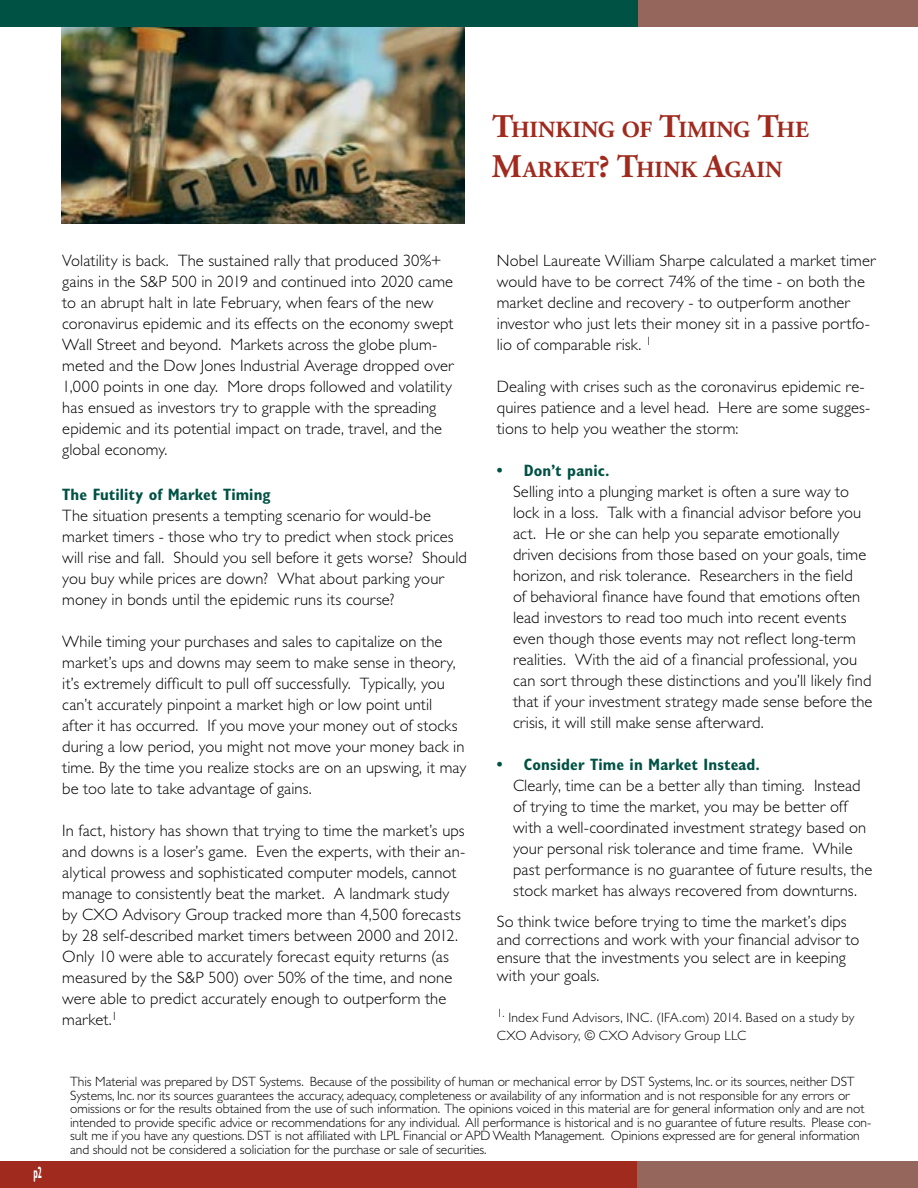
<style>
.page{position:relative;width:918px;height:1188px;background:#fff}
.page>*{position:absolute;margin:0;border:0;box-sizing:border-box;transform-origin:0 0}
.t1{font:700 23.1px/40.5px "Adobe Garamond Pro";color:#a02a1d}
.t2{font:300 16.5px/21px "Gill Sans Std";letter-spacing:.005em;color:#000}
.t3{font:700 condensed 16.5px "Gill Sans Std";letter-spacing:.005em;color:#005244}
.t4{font:700 condensed 16.5px "Gill Sans Std";color:#fff;scale:.5 1}
.t5{font:300 13.5px/13.5px "Gill Sans Std";letter-spacing:-.005em;color:#000}
.t6{font:300 13.5px/18px "Gill Sans Std";letter-spacing:.015em;color:#000}
.s1{font-size:33px}
</style>
<div class="page">
<div style="left:632px;top:0;width:286px;height:27px;background:#94665c"></div>
<img style="left:61px;top:27px;width:403px;height:197px">
<div style="left:0;top:0;width:637px;height:27px;background:#005244"></div>
<div style="left:0;top:1161px;width:637px;height:27px;background:#a02a1d"></div>
<div style="left:637px;top:1161px;width:281px;height:27px;background:#94665c"></div>
<h1 class="t1" style="left:492px;top:109px;width:318px"><span class="s1">T</span>HINKING OF <span class="s1">T</span>IMING <span class="s1">T</span>HE<br><span class="s1">M</span>ARKET<span class="s1">? T</span>HINK <span class="s1">A</span>GAIN</h1>
<p class="t4" style="left:33px;top:1162px;width:19px">p2</p>
<p class="t2" style="left:497px;top:250px;width:380px">Nobel Laureate William Sharpe calculated a market timer would have to be correct 74% of the time - on both the market decline and recovery - to outperform another investor who just lets their money sit in a passive portfo&shy;lio of comparable risk. <sup>1</sup></p>
<p class="t2" style="left:497px;top:376px;width:375px">Dealing with crises such as the coronavirus epidemic re&shy;quires patience and a level head. Here are some sugges&shy;tions to help you weather the storm:</p>
<p class="t3" style="left:497px;top:460px;width:114px">• Don’t panic.</p>
<p class="t2" style="left:513px;top:481px;width:361px">Selling into a plunging market is often a sure way to lock in a loss. Talk with a financial advisor before you act. He or she can help you separate emotionally driven decisions from those based on your goals, time horizon, and risk tolerance. Researchers in the field<br>of behavioral finance have found that emotions often lead investors to read too much into recent events even though those events may not reflect long-term realities. With the aid of a financial professional, you can sort through these distinctions and you’ll likely find that if your investment strategy made sense before the crisis, it will still make sense afterward.</p>
<p class="t3" style="left:497px;top:754px;width:265px">• Consider Time in Market Instead.</p>
<p class="t2" style="left:513px;top:775px;width:361px">Clearly, time can be a better ally than timing. Instead of trying to time the market, you may be better off with a well-coordinated investment strategy based on your personal risk tolerance and time frame. While past performance is no guarantee of future results, the stock market has always recovered from downturns.</p>
<p class="t2" style="left:497px;top:913px;width:364px;line-height:18px">So think twice before trying to time the market’s dips and corrections and work with your financial advisor to ensure that the investments you select are in keeping with your goals.</p>
<p class="t6" style="left:497px;top:1008px;width:359px"><sup>1.</sup> Index Fund Advisors, INC. (IFA.com) 2014. Based on a study by<br>CXO Advisory, © CXO Advisory Group LLC</p>
<p class="t5" style="left:70px;top:1075px;width:803px">This Material was prepared by DST Systems. Because of the possibility of human or mechanical error by DST Systems, Inc. or its sources, neither DST Systems, Inc. nor its sources guarantees the accuracy, adequacy, completeness or availability of any information and is not responsible for any errors or omissions or for the results obtained from the use of such information. The opinions voiced in this material are for general information only and are not intended to provide specific advice or recommendations for any individual. All performance is historical and is no guarantee of future results. Please con&shy;sult me if you have any questions. DST is not affiliated with LPL Financial or APD Wealth Management. Opinions expressed are for general information and should not be considered a soliciation for the purchase or sale of securities.</p>
<p class="t2" style="left:62px;top:250px;width:393px">Volatility is back. The sustained rally that produced 30%+ gains in the S&amp;P 500 in 2019 and continued into 2020 came to an abrupt halt in late February, when fears of the new coronavirus epidemic and its effects on the economy swept Wall Street and beyond. Markets across the globe plum&shy;meted and the Dow Jones Industrial Average dropped over 1,000 points in one day. More drops followed and volatility has ensued as investors try to grapple with the spreading epidemic and its potential impact on trade, travel, and the global economy.</p>
<p class="t3" style="left:62px;top:484px;width:210px">The Futility of Market Timing</p>
<p class="t2" style="left:62px;top:505px;width:406px">The situation presents a tempting scenario for would-be market timers - those who try to predict when stock prices will rise and fall. Should you sell before it gets worse? Should you buy while prices are down? What about parking your money in bonds until the epidemic runs its course?</p>
<p class="t2" style="left:62px;top:631px;width:406px">While timing your purchases and sales to capitalize on the market’s ups and downs may seem to make sense in theory, it’s extremely difficult to pull off successfully. Typically, you can’t accurately pinpoint a market high or low point until after it has occurred. If you move your money out of stocks during a low period, you might not move your money back in time. By the time you realize stocks are on an upswing, it may be too late to take advantage of gains.</p>
<p class="t2" style="left:62px;top:820px;width:405px">In fact, history has shown that trying to time the market’s ups and downs is a loser’s game. Even the experts, with their an&shy;alytical prowess and sophisticated computer models, cannot manage to consistently beat the market. A landmark study by CXO Advisory Group tracked more than 4,500 forecasts by 28 self-described market timers between 2000 and 2012.<br>Only 10 were able to accurately forecast equity returns (as measured by the S&amp;P 500) over 50% of the time, and none were able to predict accurately enough to outperform the market.<sup>1</sup></p>
</div>
